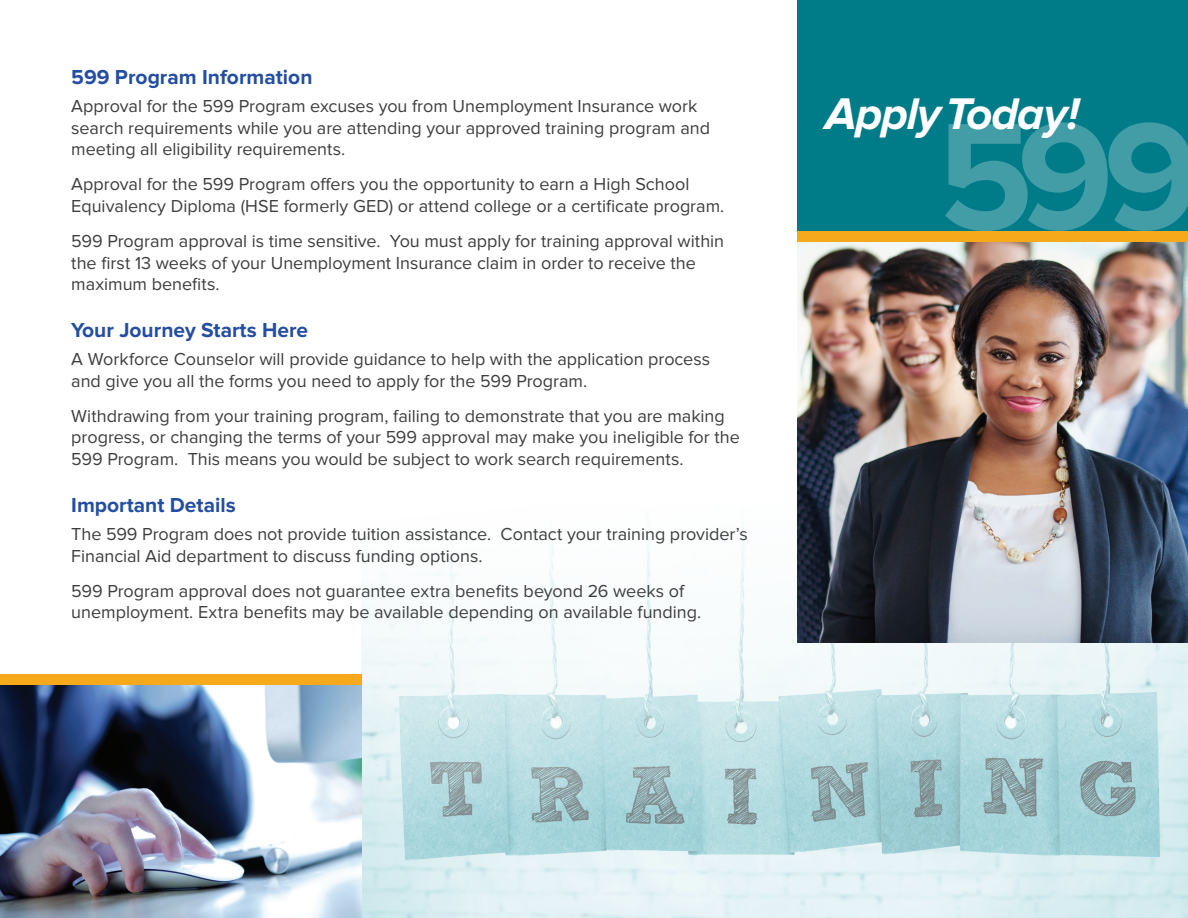
<style>
.page{position:relative;width:1188px;height:918px;background:#fff}
.page>*{position:absolute;margin:0;border:0;box-sizing:border-box;transform-origin:0 0}
.t1{font:700 157.5px "Proxima Nova";color:#fff}
.t2{font:italic 700 46.05px "Proxima Nova";letter-spacing:-.025em;color:#fff}
.t3{font:700 21px "Proxima Nova";color:#244ea1}
.t4{font:18px/21.6px "Proxima Nova";color:#3e3e3f}
</style>
<div class="page">
<img style="left:362px;top:523px;width:826px;height:395px">
<div style="left:797px;top:0;width:391px;height:643px;background:#007c89"></div>
<img style="left:797px;top:242px;width:391px;height:401px">
<div style="left:797px;top:231px;width:391px;height:11px;background:#f6aa1b"></div>
<img style="left:0;top:685px;width:362px;height:233px">
<div style="left:0;top:674px;width:362px;height:11px;background:#f6aa1b"></div>
<p class="t3" style="left:71px;top:65px;width:243px">599 Program Information</p>
<p class="t4" style="left:71px;top:96px;width:640px">Approval for the 599 Program excuses you from Unemployment Insurance work search requirements while you are attending your approved training program and meeting all eligibility requirements.</p>
<p class="t4" style="left:71px;top:174px;width:655px">Approval for the 599 Program offers you the opportunity to earn a High School<br>Equivalency Diploma (HSE formerly GED) or attend college or a certificate program.</p>
<p class="t4" style="left:71px;top:231px;width:654px">599 Program approval is time sensitive. You must apply for training approval within the first 13 weeks of your Unemployment Insurance claim in order to receive the maximum benefits.</p>
<p class="t3" style="left:71px;top:318px;width:238px">Your Journey Starts Here</p>
<p class="t4" style="left:71px;top:349px;width:640px">A Workforce Counselor will provide guidance to help with the application process and give you all the forms you need to apply for the 599 Program.</p>
<p class="t4" style="left:71px;top:405px;width:670px">Withdrawing from your training program, failing to demonstrate that you are making progress, or changing the terms of your 599 approval may make you ineligible for the<br>599 Program. This means you would be subject to work search requirements.</p>
<p class="t3" style="left:71px;top:493px;width:166px">Important Details</p>
<p class="t4" style="left:71px;top:523px;width:678px">The 599 Program does not provide tuition assistance. Contact your training provider’s<br>Financial Aid department to discuss funding options.</p>
<p class="t4" style="left:71px;top:580px;width:632px">599 Program approval does not guarantee extra benefits beyond 26 weeks of unemployment. Extra benefits may be available depending on available funding.</p>
<h2 class="t2" style="left:825px;top:88px;width:256px">Apply Today!</h2>
<h1 class="t1" style="left:937px;top:86px;width:264px">599</h1>
</div>
